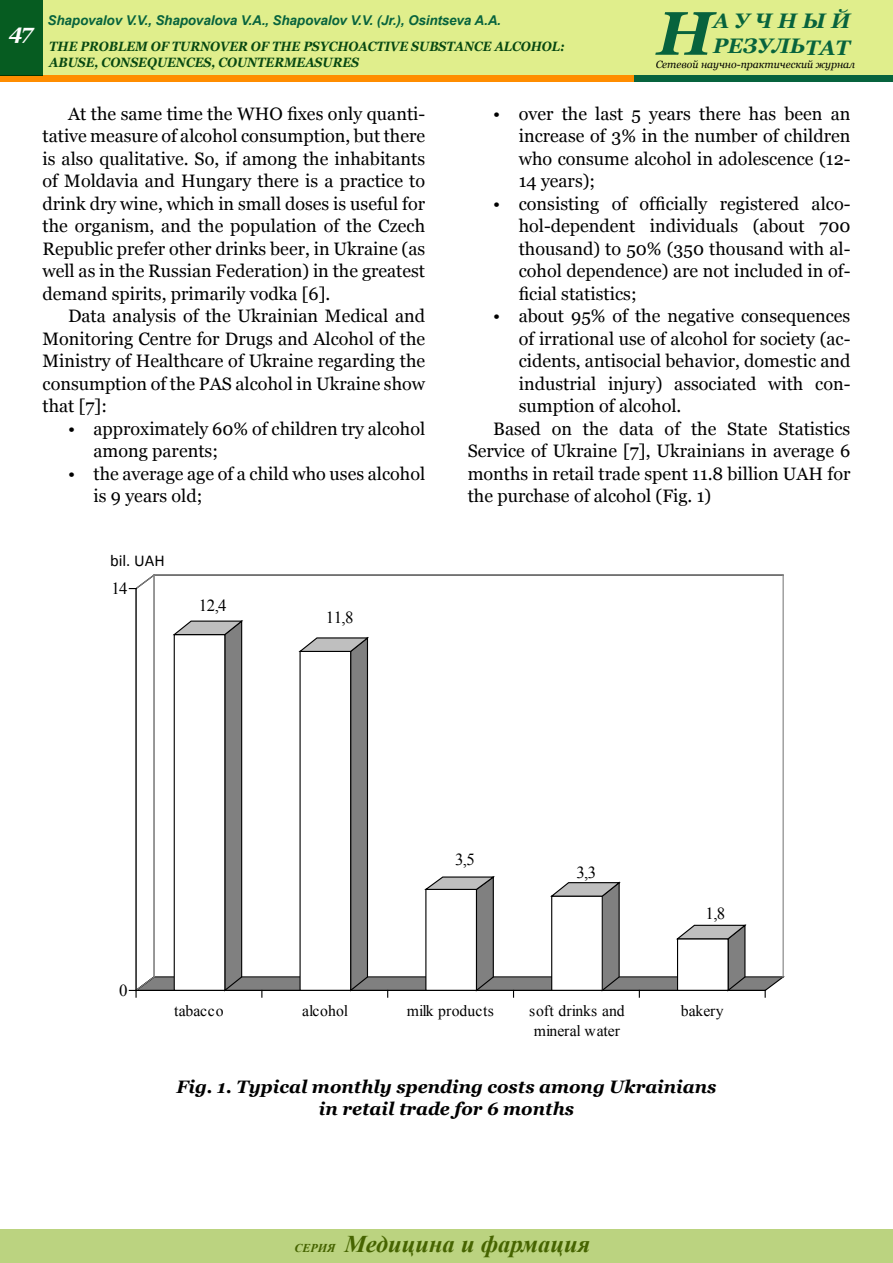
<style>
.page{position:relative;width:893px;height:1263px;background:#fff}
.page>*{position:absolute;margin:0;border:0;box-sizing:border-box;transform-origin:0 0}
.t1{font:italic 700 61.5px "Georgia";color:#07633d}
.t2{font:italic 700 24px "Times New Roman";color:#466400}
.t3{font:italic 700 21px/25.2px "Georgia";color:#07633d}
.t4{font:italic 700 21px "Georgia";color:#fff}
.t5{font:18px/22.5px "Georgia";color:#000;text-align:justify}
.t6{font:italic 700 18px/21.6px "Georgia";color:#000;text-align:center}
.t7{font:16.8px "Times New Roman";color:#000}
.t8{font:16.5px "Calibri";color:#000}
.t9{font:15.75px/20.2px "Times New Roman";color:#000}
.t10{font:italic 700 13.5px/16.2px "Georgia";color:#074812;scale:.9 1}
.t11{font:italic 700 13.5px "Arial";letter-spacing:-.01em;color:#07633d}
.t12{font:italic 10.5px "Georgia";color:#000}
.s1{font-size:12px}
</style>
<div class="page">
<div style="left:0;top:1229px;width:893px;height:34px;background:#bbd380"></div>
<div style="left:0;top:0;width:893px;height:81px;background:#e0ee8c"></div>
<div style="left:0;top:75px;width:655px;height:7px;background:#ff8d00"></div>
<div style="left:0;top:0;width:43px;height:75px;background:#065c21"></div>
<div style="left:634px;top:75px;width:259px;height:7px;background:#07633d"></div>
<svg style="left:129px;top:574px;width:656px;height:423px"></svg>
<p class="t4" style="left:9px;top:18px;width:25px">47</p>
<p class="t11" style="left:48px;top:12px;width:455px">Shapovalov V.V., Shapovalova V.A., Shapovalov V.V. (Jr.), Osintseva A.A.</p>
<p class="t10" style="left:49px;top:38px;width:574px">THE PROBLEM OF TURNOVER OF THE PSYCHOACTIVE SUBSTANCE ALCOHOL:<br>ABUSE, CONSEQUENCES, COUNTERMEASURES</p>
<p class="t3" style="left:713px;top:8px;width:139px">АУЧНЫЙ<br>РЕЗУЛЬТАТ</p>
<h1 class="t1" style="left:657px;top:-6px;width:58px">Н</h1>
<p class="t12" style="left:655px;top:58px;width:201px">Сетевой научно-практический журнал</p>
<p class="t5" style="left:43px;top:103px;width:384px;text-indent:26px">At the same time the WHO fixes only quanti&shy;tative measure of alcohol consumption, but there is also qualitative. So, if among the inhabitants of Moldavia and Hungary there is a practice to drink dry wine, which in small doses is useful for the organism, and the population of the Czech Republic prefer other drinks beer, in Ukraine (as well as in the Russian Federation) in the greatest demand spirits, primarily vodka [6].</p>
<p class="t5" style="left:43px;top:305px;width:384px;text-indent:26px">Data analysis of the Ukrainian Medical and Monitoring Centre for Drugs and Alcohol of the Ministry of Healthcare of Ukraine regarding the consumption of the PAS alcohol in Ukraine show that [7]:</p>
<p class="t5" style="left:94px;top:418px;width:333px;text-indent:-26px">• approximately 60% of children try alcohol among parents;</p>
<p class="t5" style="left:94px;top:463px;width:333px;text-indent:-26px">• the average age of a child who uses alcohol is 9 years old;</p>
<p class="t8" style="left:110px;top:550px;width:56px">bil. UAH</p>
<p class="t7" style="left:111px;top:577px;width:18px">14</p>
<p class="t7" style="left:199px;top:594px;width:29px">12,4</p>
<p class="t7" style="left:326px;top:606px;width:29px">11,8</p>
<p class="t5" style="left:519px;top:103px;width:333px;text-indent:-26px">• over the last 5 years there has been an increase of 3% in the number of children who consume alcohol in adolescence (12- 14 years);</p>
<p class="t5" style="left:519px;top:193px;width:333px;text-indent:-26px">• consisting of officially registered alco&shy;hol-dependent individuals (about 700 thousand) to 50% (350 thousand with al&shy;cohol dependence) are not included in of&shy;ficial statistics;</p>
<p class="t5" style="left:493px;top:305px;width:359px">• about 95% of the negative consequences</p>
<p class="t5" style="left:519px;top:328px;width:333px">of irrational use of alcohol for society (ac-</p>
<p class="t5" style="left:519px;top:350px;width:333px">cidents, antisocial behavior, domestic and</p>
<p class="t5" style="left:519px;top:373px;width:333px">industrial injury) associated with con-</p>
<p class="t5" style="left:519px;top:395px;width:164px">sumption of alcohol.</p>
<p class="t5" style="left:493px;top:418px;width:359px">Based on the data of the State Statistics</p>
<p class="t5" style="left:468px;top:440px;width:384px">Service of Ukraine [7], Ukrainians in average 6</p>
<p class="t5" style="left:468px;top:463px;width:384px">months in retail trade spent 11.8 billion UAH for</p>
<p class="t5" style="left:468px;top:485px;width:245px">the purchase of alcohol (Fig. 1)</p>
<p class="t7" style="left:119px;top:979px;width:10px">0</p>
<p class="t7" style="left:455px;top:848px;width:21px">3,5</p>
<p class="t7" style="left:576px;top:861px;width:21px">3,3</p>
<p class="t7" style="left:706px;top:902px;width:21px">1,8</p>
<p class="t9" style="left:174px;top:1000px;width:51px">tabacco</p>
<p class="t9" style="left:302px;top:1000px;width:47px">alcohol</p>
<p class="t9" style="left:407px;top:1000px;width:89px">milk products</p>
<p class="t9" style="left:529px;top:1000px;width:97px">soft drinks and mineral water</p>
<p class="t9" style="left:681px;top:1000px;width:44px">bakery</p>
<p class="t6" style="left:176px;top:1076px;width:541px">Fig. 1. Typical monthly spending costs among Ukrainians in retail trade for 6 months</p>
<h2 class="t2" style="left:294px;top:1227px;width:297px"><span class="s1">СЕРИЯ</span> Медицина и фармация</h2>
</div>
